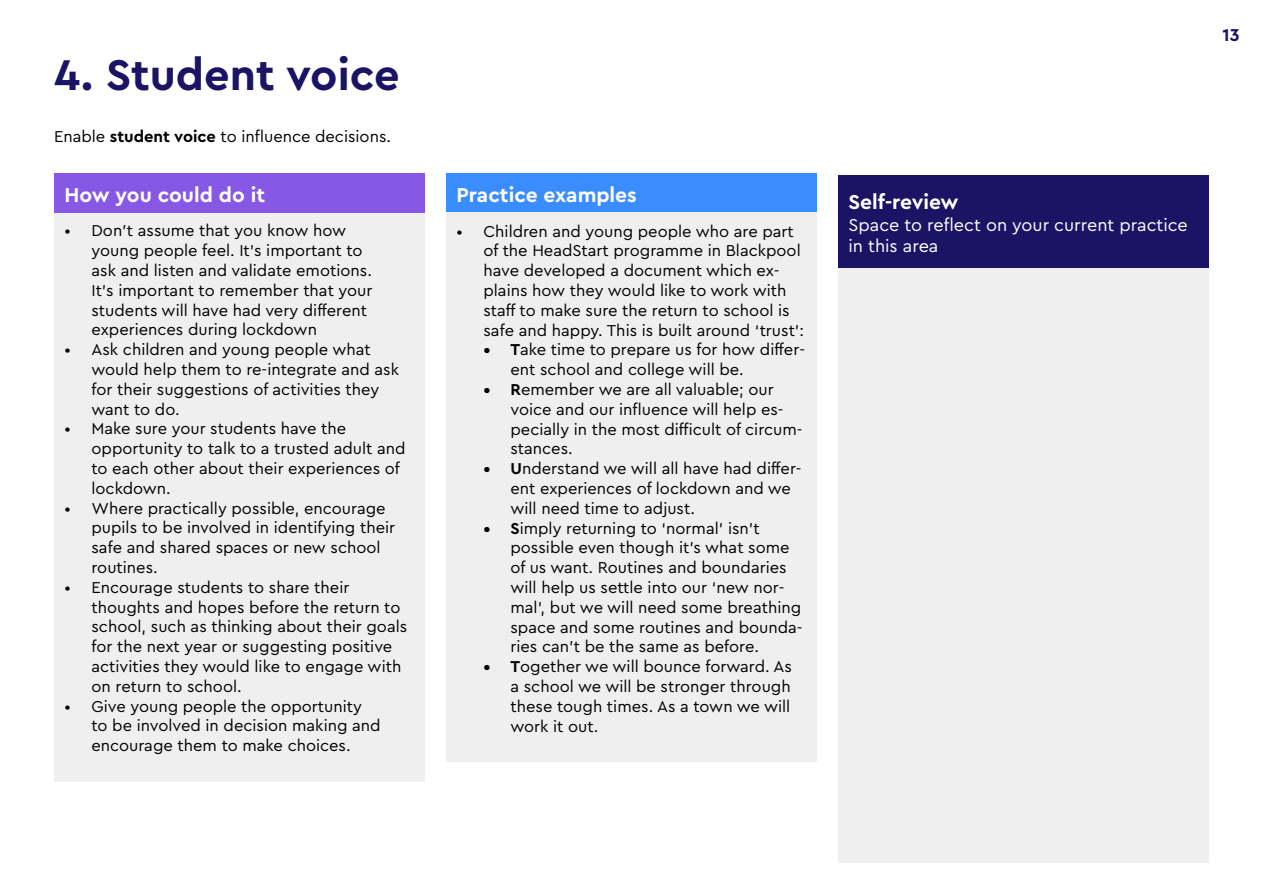
<style>
.page{position:relative;width:1263px;height:893px;background:#fff}
.page>*{position:absolute;margin:0;border:0;box-sizing:border-box;transform-origin:0 0}
.t1{font:700 45px "Cera Pro";color:#1b1464}
.t2{font:700 21px "Cera Pro";color:#fff}
.t3{font:18px/21.6px "Cera Pro";color:#fff}
.t4{font:700 18px "Cera Pro";color:#1b1464}
.t5{font:16.5px/19.8px "Cera Pro";color:#000}
.s1{font-weight:700}
</style>
<div class="page">
<div style="left:54px;top:174px;width:371px;height:39px;background:#8757e5"></div>
<div style="left:54px;top:213px;width:371px;height:568px;background:#efefef"></div>
<div style="left:446px;top:174px;width:371px;height:39px;background:#3a8dff"></div>
<div style="left:446px;top:213px;width:371px;height:549px;background:#efefef"></div>
<div style="left:838px;top:176px;width:371px;height:93px;background:#1b1464"></div>
<div style="left:838px;top:269px;width:371px;height:594px;background:#efefef"></div>
<h1 class="t1" style="left:54px;top:45px;width:347px">4. Student voice</h1>
<p class="t5" style="left:54px;top:126px;width:339px">Enable <span class="s1">student voice</span> to influence decisions.</p>
<p class="t2" style="left:64px;top:181px;width:202px">How you could do it</p>
<p class="t5" style="left:91px;top:220px;width:282px;text-indent:-27px">• Don’t assume that you know how young people feel. It’s important to ask and listen and validate emotions.<br>It’s important to remember that your students will have had very different experiences during lockdown</p>
<p class="t5" style="left:91px;top:339px;width:309px;text-indent:-27px">• Ask children and young people what would help them to re-integrate and ask for their suggestions of activities they want to do.</p>
<p class="t5" style="left:91px;top:418px;width:316px;text-indent:-27px">• Make sure your students have the opportunity to talk to a trusted adult and to each other about their experiences of lockdown.</p>
<p class="t5" style="left:91px;top:497px;width:305px;text-indent:-27px">• Where practically possible, encourage pupils to be involved in identifying their safe and shared spaces or new school routines.</p>
<p class="t5" style="left:91px;top:577px;width:317px;text-indent:-27px">• Encourage students to share their thoughts and hopes before the return to school, such as thinking about their goals for the next year or suggesting positive activities they would like to engage with on return to school.</p>
<p class="t5" style="left:91px;top:695px;width:291px;text-indent:-27px">• Give young people the opportunity to be involved in decision making and encourage them to make choices.</p>
<p class="t4" style="left:1222px;top:23px;width:19px">13</p>
<p class="t2" style="left:456px;top:181px;width:182px">Practice examples</p>
<p class="t5" style="left:483px;top:220px;width:322px;text-indent:-27px">• Children and young people who are part of the HeadStart programme in Blackpool have developed a document which ex&shy;plains how they would like to work with staff to make sure the return to school is safe and happy. This is built around ‘trust’:</p>
<p class="t5" style="left:510px;top:339px;width:296px;text-indent:-27px"><span class="s1">• T</span>ake time to prepare us for how differ&shy;ent school and college will be.</p>
<p class="t5" style="left:510px;top:379px;width:294px;text-indent:-27px"><span class="s1">• R</span>emember we are all valuable; our voice and our influence will help es&shy;pecially in the most difficult of circum&shy;stances.</p>
<p class="t5" style="left:510px;top:458px;width:293px;text-indent:-27px"><span class="s1">• U</span>nderstand we will all have had differ&shy;ent experiences of lockdown and we will need time to adjust.</p>
<p class="t5" style="left:510px;top:517px;width:294px;text-indent:-27px"><span class="s1">• S</span>imply returning to ‘normal’ isn’t possible even though it’s what some of us want. Routines and boundaries will help us settle into our ‘new nor&shy;mal’, but we will need some breathing space and some routines and bounda&shy;ries can’t be the same as before.</p>
<p class="t5" style="left:510px;top:656px;width:283px;text-align:justify;text-indent:-27px"><span class="s1">• T</span>ogether we will bounce forward. As a school we will be stronger through these tough times. As a town we will work it out.</p>
<p class="t2" style="left:848px;top:188px;width:112px">Self-review</p>
<p class="t3" style="left:848px;top:213px;width:341px">Space to reflect on your current practice in this area</p>
</div>
